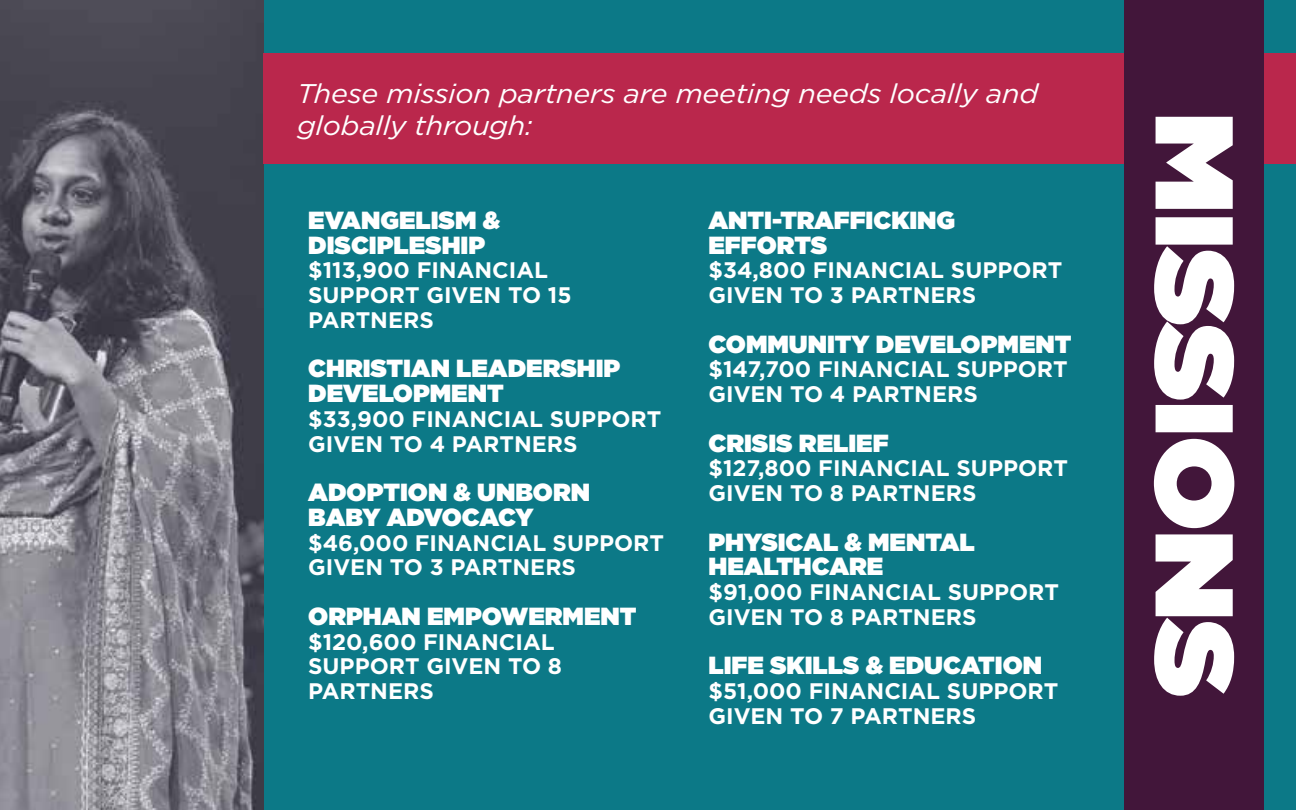
<style>
.page{position:relative;width:1296px;height:810px;background:#fff}
.page>*{position:absolute;margin:0;border:0;box-sizing:border-box;transform-origin:0 0}
.t1{font:italic 27px/32.4px "Gotham";letter-spacing:-.01em;color:#fff;scale:1.06 1}
.t2{font:900 24.75px/24.8px "Gotham";color:#fff}
.t3{font:700 22.5px/24.8px "Gotham";color:#fff}
</style>
<div class="page">
<div style="left:263px;top:0;width:1033px;height:810px;background:#0c7987"></div>
<img style="left:0;top:0;width:263px;height:810px">
<div style="left:263px;top:53px;width:1033px;height:111px;background:#ba274c"></div>
<div style="left:1124px;top:0;width:140px;height:810px;background:#42163a"></div>
<svg style="left:1154px;top:117px;width:80px;height:579px;fill:#fff"></svg>
<p class="t1" style="left:297px;top:76px;width:701px">These mission partners are meeting needs locally and globally through:</p>
<p class="t2" style="left:308px;top:207px;width:193px">EVANGELISM &amp;<br>DISCIPLESHIP</p>
<p class="t3" style="left:308px;top:258px;width:265px">$113,900 FINANCIAL<br>SUPPORT GIVEN TO 15<br>PARTNERS</p>
<p class="t2" style="left:308px;top:356px;width:314px">CHRISTIAN LEADERSHIP<br>DEVELOPMENT</p>
<p class="t3" style="left:308px;top:406px;width:355px">$33,900 FINANCIAL SUPPORT<br>GIVEN TO 4 PARTNERS</p>
<p class="t2" style="left:308px;top:480px;width:283px">ADOPTION &amp; UNBORN<br>BABY ADVOCACY</p>
<p class="t3" style="left:308px;top:530px;width:357px">$46,000 FINANCIAL SUPPORT<br>GIVEN TO 3 PARTNERS</p>
<p class="t2" style="left:308px;top:603px;width:330px">ORPHAN EMPOWERMENT</p>
<p class="t3" style="left:308px;top:629px;width:255px">$120,600 FINANCIAL<br>SUPPORT GIVEN TO 8<br>PARTNERS</p>
<p class="t2" style="left:709px;top:207px;width:248px">ANTI-TRAFFICKING<br>EFFORTS</p>
<p class="t3" style="left:709px;top:258px;width:355px">$34,800 FINANCIAL SUPPORT<br>GIVEN TO 3 PARTNERS</p>
<p class="t2" style="left:709px;top:331px;width:364px">COMMUNITY DEVELOPMENT</p>
<p class="t3" style="left:709px;top:357px;width:361px">$147,700 FINANCIAL SUPPORT<br>GIVEN TO 4 PARTNERS</p>
<p class="t2" style="left:709px;top:430px;width:182px">CRISIS RELIEF</p>
<p class="t3" style="left:709px;top:456px;width:361px">$127,800 FINANCIAL SUPPORT<br>GIVEN TO 8 PARTNERS</p>
<p class="t2" style="left:709px;top:529px;width:268px">PHYSICAL &amp; MENTAL<br>HEALTHCARE</p>
<p class="t3" style="left:709px;top:580px;width:352px">$91,000 FINANCIAL SUPPORT<br>GIVEN TO 8 PARTNERS</p>
<p class="t2" style="left:709px;top:653px;width:335px">LIFE SKILLS &amp; EDUCATION</p>
<p class="t3" style="left:709px;top:679px;width:351px">$51,000 FINANCIAL SUPPORT<br>GIVEN TO 7 PARTNERS</p>
</div>
